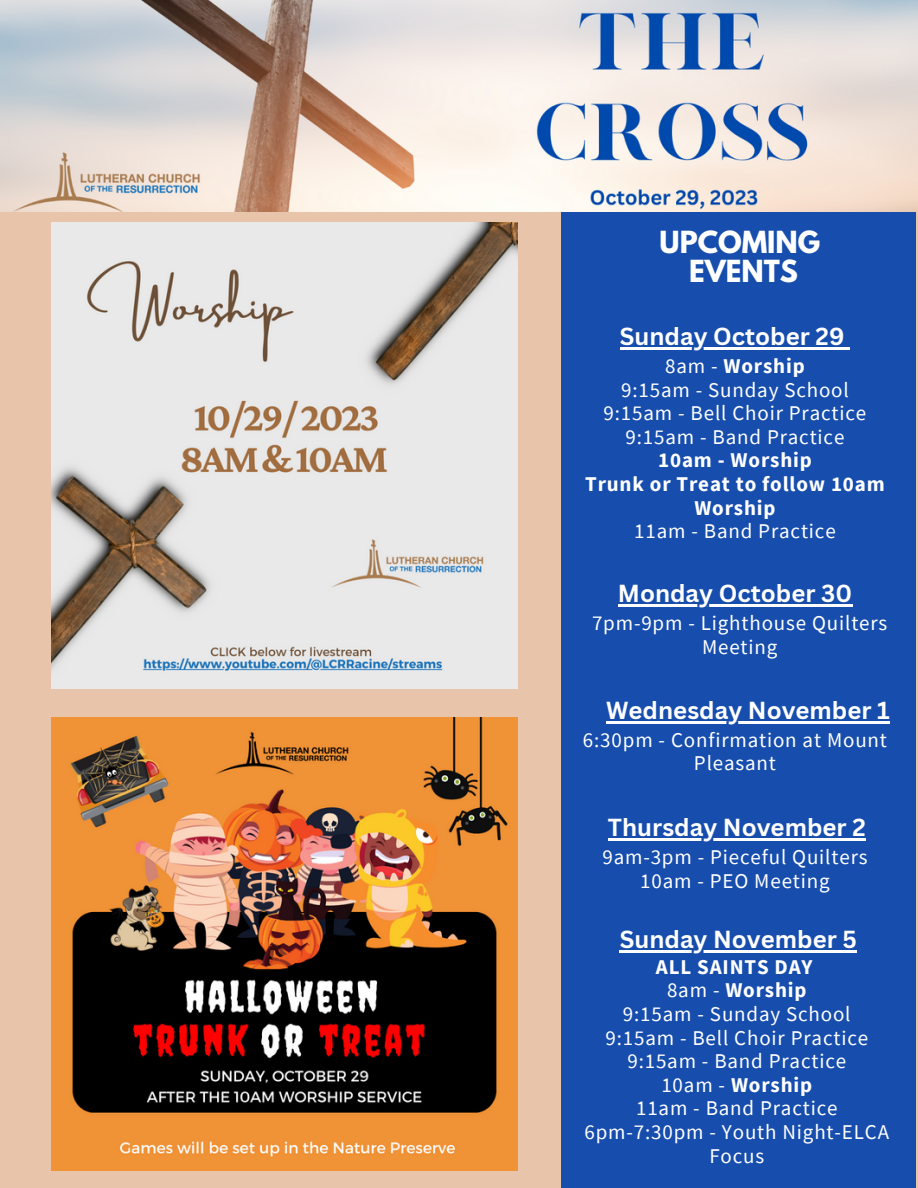
<style>
.page{position:relative;width:918px;height:1188px;background:#e8c4ab}
.page>*{position:absolute;margin:0;border:0;box-sizing:border-box;transform-origin:0 0}
.t1{font:700 27px "League Spartan";color:#fff}
.t2{font:700 24px "Canva Sans";color:#fff}
.t3{font:21px/23.7px "Source Sans Pro";letter-spacing:.04em;color:#fff;text-align:center}
.t4{font:700 21px/23.7px "Source Sans Pro";letter-spacing:.04em;color:#fff;text-align:center}
.s1{font-weight:400}
</style>
<div class="page">
<div style="left:562px;top:201px;width:353px;height:987px;background:#174eae"></div>
<img style="left:0;top:0;width:918px;height:212px">
<img style="left:51px;top:222px;width:467px;height:467px">
<hr style="left:620px;top:951px;width:237px;height:2px;background:#fff">
<hr style="left:620px;top:348px;width:225px;height:2px;background:#fff">
<hr style="left:618px;top:604px;width:234px;height:2px;background:#fff">
<hr style="left:608px;top:838px;width:258px;height:2px;background:#fff">
<img style="left:51px;top:717px;width:467px;height:454px">
<hr style="left:606px;top:722px;width:284px;height:2px;background:#fff">
<p class="t1" style="left:660px;top:229px;width:162px">UPCOMING</p>
<p class="t1" style="left:689px;top:258px;width:110px">EVENTS</p>
<p class="t2" style="left:620px;top:320px;width:226px">Sunday October 29</p>
<p class="t4" style="left:665px;top:354px;width:141px"><span class="s1">8am -</span> Worship</p>
<p class="t3" style="left:621px;top:377px;width:229px">9:15am - Sunday School</p>
<p class="t3" style="left:604px;top:401px;width:264px">9:15am - Bell Choir Practice</p>
<p class="t3" style="left:626px;top:425px;width:220px">9:15am - Band Practice</p>
<p class="t4" style="left:658px;top:448px;width:155px">10am - Worship</p>
<p class="t4" style="left:585px;top:472px;width:301px">Trunk or Treat to follow 10am<br>Worship</p>
<p class="t3" style="left:634px;top:519px;width:203px">11am - Band Practice</p>
<p class="t2" style="left:618px;top:576px;width:236px">Monday October 30</p>
<p class="t3" style="left:592px;top:611px;width:297px">7pm-9pm - Lighthouse Quilters<br>Meeting</p>
<p class="t2" style="left:606px;top:694px;width:285px">Wednesday November 1</p>
<p class="t3" style="left:583px;top:727px;width:306px">6:30pm - Confirmation at Mount<br>Pleasant</p>
<p class="t2" style="left:608px;top:810px;width:259px">Thursday November 2</p>
<p class="t3" style="left:602px;top:845px;width:267px">9am-3pm - Pieceful Quilters</p>
<p class="t3" style="left:640px;top:869px;width:191px">10am - PEO Meeting</p>
<p class="t2" style="left:620px;top:923px;width:239px">Sunday November 5</p>
<p class="t4" style="left:656px;top:954px;width:158px">ALL SAINTS DAY</p>
<p class="t4" style="left:667px;top:978px;width:141px"><span class="s1">8am -</span> Worship</p>
<p class="t3" style="left:623px;top:1002px;width:229px">9:15am - Sunday School</p>
<p class="t3" style="left:605px;top:1025px;width:264px">9:15am - Bell Choir Practice</p>
<p class="t3" style="left:627px;top:1049px;width:220px">9:15am - Band Practice</p>
<p class="t4" style="left:661px;top:1072px;width:152px"><span class="s1">10am -</span> Worship</p>
<p class="t3" style="left:636px;top:1096px;width:203px">11am - Band Practice</p>
<p class="t3" style="left:585px;top:1120px;width:306px">6pm-7:30pm - Youth Night-ELCA<br>Focus</p>
</div>
